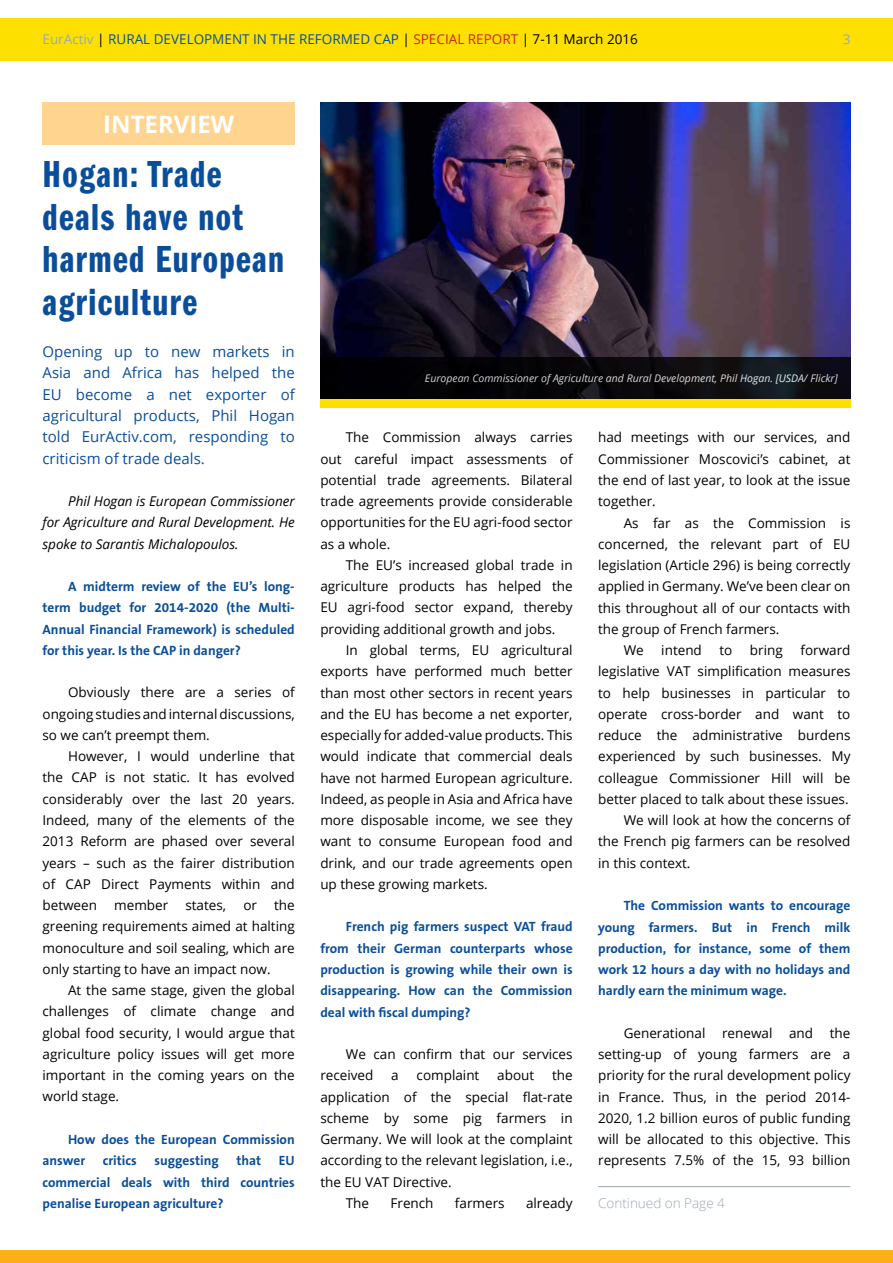
<style>
.page{position:relative;width:893px;height:1263px;background:#fff}
.page>*{position:absolute;margin:0;border:0;box-sizing:border-box;transform-origin:0 0}
.t1{font:39px/42.5px "ITC Franklin Gothic Std Dm Cp";letter-spacing:.035em;color:#0a4e9b}
.t2{font:700 24px "Open Sans";color:#fff}
.t3{font:15px/21.3px "Open Sans";color:#0a4e9b;text-align:justify}
.t4{font:13.5px/21.3px "Open Sans";color:#000;text-align:justify}
.t5{font:700 13.5px/21.3px "The Sans B7";color:#0a4e9b;text-align:justify}
.t6{font:italic 13.5px/21.3px "Open Sans";color:#000;text-align:justify}
.t7{font:13.5px "Open Sans";color:#0a4e9b}
.t8{font:300 13.5px "Open Sans";color:#9aa9b1}
.t9{font:13.5px "Open Sans";color:#9aa9b1}
.t10{font:italic 10.5px "Open Sans";color:#fff}
.s1{color:#9aa9b1}
.s2{color:#000}
.s3{color:#d2232a}
</style>
<div class="page">
<div style="left:0;top:18px;width:893px;height:42px;background:#fee000"></div>
<div style="left:0;top:1250px;width:893px;height:13px;background:#fcaf17"></div>
<div style="left:43px;top:102px;width:252px;height:43px;background:#ffd48e"></div>
<img style="left:320px;top:102px;width:530px;height:255px">
<svg style="left:320px;top:357px;width:530px;height:43px;background:#0e0d0b"></svg>
<div style="left:320px;top:400px;width:530px;height:8px;background:#fee000"></div>
<hr style="left:598px;top:1186px;width:252px;height:1px;background:#9aa9b1">
<p class="t7" style="left:43px;top:30px;width:597px"><span class="s1">EurActiv</span> <span class="s2">|</span> RURAL DEVELOPMENT IN THE REFORMED CAP <span class="s2">|</span> <span class="s3">SPECIAL REPORT</span> <span class="s2">| 7-11 March 2016</span></p>
<p class="t9" style="left:843px;top:30px;width:9px">3</p>
<h2 class="t2" style="left:103px;top:107px;width:132px">INTERVIEW</h2>
<h1 class="t1" style="left:43px;top:154px;width:243px">Hogan: Trade deals have not harmed European agriculture</h1>
<p class="t3" style="left:43px;top:341px;width:254px">Opening up to new markets in Asia and Africa has helped the EU become a net exporter of agricultural products, Phil Hogan told EurActiv.com, responding to criticism of trade deals.</p>
<p class="t6" style="left:43px;top:490px;width:254px;text-indent:26px">Phil Hogan is European Commissioner for Agriculture and Rural Development. He spoke to Sarantis Michalopoulos.</p>
<p class="t5" style="left:43px;top:576px;width:254px;text-indent:26px">A midterm review of the EU’s long&shy;term budget for 2014-2020 (the Multi-Annual Financial Framework) is scheduled for this year. Is the CAP in danger?</p>
<p class="t4" style="left:43px;top:681px;width:254px;text-indent:26px">Obviously there are a series of ongoing studies and internal discussions, so we can’t preempt them.</p>
<p class="t4" style="left:43px;top:745px;width:254px;text-indent:26px">However, I would underline that the CAP is not static. It has evolved considerably over the last 20 years.<br>Indeed, many of the elements of the 2013 Reform are phased over several years – such as the fairer distribution of CAP Direct Payments within and between</p>
<p class="t4" style="left:43px;top:894px;width:254px;text-indent:232px">the greening requirements aimed at halting monoculture and soil sealing, which are only starting to have an impact now.</p>
<p class="t4" style="left:43px;top:979px;width:254px;text-indent:26px">At the same stage, given the global challenges of climate change and global food security, I would argue that agriculture policy issues will get more important in the coming years on the world stage.</p>
<p class="t5" style="left:43px;top:1129px;width:254px;text-indent:26px">How does the European Commission answer</p>
<p class="t4" style="left:114px;top:894px;width:56px">member</p>
<p class="t4" style="left:185px;top:894px;width:42px">states,</p>
<p class="t4" style="left:243px;top:894px;width:15px">or</p>
<p class="t5" style="left:103px;top:1150px;width:36px">critics</p>
<p class="t5" style="left:154px;top:1150px;width:66px">suggesting</p>
<p class="t5" style="left:236px;top:1150px;width:26px">that</p>
<p class="t5" style="left:43px;top:1150px;width:254px;text-indent:236px">EU commercial deals with third countries penalise European agriculture?</p>
<p class="t10" style="left:425px;top:371px;width:414px">European Commissioner of Agriculture and Rural Development, Phil Hogan. [USDA/ Flickr]</p>
<p class="t4" style="left:320px;top:426px;width:254px;text-indent:26px">The Commission always carries out careful impact assessments of potential trade agreements. Bilateral trade agreements provide considerable opportunities for the EU agri-food sector as a whole.</p>
<p class="t4" style="left:320px;top:554px;width:254px;text-indent:26px">The EU’s increased global trade in agriculture products has helped the EU agri-food sector expand, thereby providing additional growth and jobs.</p>
<p class="t4" style="left:320px;top:639px;width:254px;text-indent:26px">In global terms, EU agricultural exports have performed much better than most other sectors in recent years and the EU has become a net exporter, especially for added-value products. This would indicate that commercial deals have not harmed European agriculture.<br>Indeed, as people in Asia and Africa have more disposable income, we see they want to consume European food and drink, and our trade agreements open up these growing markets.</p>
<p class="t5" style="left:320px;top:917px;width:254px;text-indent:26px">French pig farmers suspect VAT fraud from their German counterparts whose production is growing while their own is disappearing. How can the Commission deal with fiscal dumping?</p>
<p class="t4" style="left:320px;top:1043px;width:254px;text-indent:26px">We can confirm that our services received</p>
<p class="t4" style="left:391px;top:1064px;width:9px">a</p>
<p class="t4" style="left:417px;top:1064px;width:64px">complaint</p>
<p class="t4" style="left:497px;top:1064px;width:38px">about</p>
<p class="t4" style="left:552px;top:1064px;width:22px">the</p>
<p class="t4" style="left:320px;top:1086px;width:254px">application of the special flat-rate</p>
<p class="t4" style="left:320px;top:1107px;width:254px">scheme by some pig farmers in</p>
<p class="t4" style="left:320px;top:1128px;width:254px">Germany. We will look at the complaint</p>
<p class="t4" style="left:320px;top:1149px;width:254px">according to the relevant legislation, i.e.,</p>
<p class="t4" style="left:320px;top:1171px;width:133px">the EU VAT Directive.</p>
<p class="t4" style="left:346px;top:1192px;width:25px">The</p>
<p class="t4" style="left:391px;top:1192px;width:45px">French</p>
<p class="t4" style="left:455px;top:1192px;width:51px">farmers</p>
<p class="t4" style="left:526px;top:1192px;width:48px">already</p>
<p class="t4" style="left:598px;top:426px;width:254px">had meetings with our services, and Commissioner Moscovici’s cabinet, at the end of last year, to look at the issue together.</p>
<p class="t4" style="left:624px;top:512px;width:228px">As far as the Commission is</p>
<p class="t4" style="left:598px;top:533px;width:254px">concerned, the relevant part of EU</p>
<p class="t4" style="left:598px;top:554px;width:254px">legislation (Article 296) is being correctly</p>
<p class="t4" style="left:598px;top:575px;width:254px">applied in Germany. We’ve been clear on</p>
<p class="t4" style="left:598px;top:597px;width:254px">this throughout all of our contacts with</p>
<p class="t4" style="left:598px;top:618px;width:183px">the group of French farmers.</p>
<p class="t4" style="left:624px;top:639px;width:22px">We</p>
<p class="t4" style="left:661px;top:639px;width:42px">intend</p>
<p class="t4" style="left:719px;top:639px;width:14px">to</p>
<p class="t4" style="left:750px;top:639px;width:34px">bring</p>
<p class="t4" style="left:800px;top:639px;width:52px">forward</p>
<p class="t4" style="left:598px;top:660px;width:254px">legislative VAT simplification measures</p>
<p class="t4" style="left:598px;top:682px;width:254px">to help businesses in particular to</p>
<p class="t4" style="left:598px;top:703px;width:254px">operate cross-border and want to</p>
<p class="t4" style="left:598px;top:724px;width:254px">reduce the administrative burdens</p>
<p class="t4" style="left:598px;top:745px;width:254px">experienced by such businesses. My</p>
<p class="t4" style="left:598px;top:767px;width:254px">colleague Commissioner Hill will be</p>
<p class="t4" style="left:598px;top:788px;width:252px">better placed to talk about these issues.</p>
<p class="t4" style="left:624px;top:809px;width:228px">We will look at how the concerns of</p>
<p class="t4" style="left:598px;top:830px;width:254px">the French pig farmers can be resolved</p>
<p class="t4" style="left:598px;top:852px;width:94px">in this context.</p>
<p class="t5" style="left:598px;top:895px;width:254px;text-indent:26px">The Commission wants to encourage young farmers. But in French milk production, for instance, some of them work 12 hours a day with no holidays and hardly earn the minimum wage.</p>
<p class="t4" style="left:598px;top:1022px;width:254px;text-indent:26px">Generational renewal and the setting-up of young farmers are a priority for the rural development policy in France. Thus, in the period 2014- 2020, 1.2 billion euros of public funding will be allocated to this objective. This represents 7.5% of the 15, 93 billion</p>
<p class="t8" style="left:598px;top:1193px;width:128px">Continued on Page 4</p>
</div>
